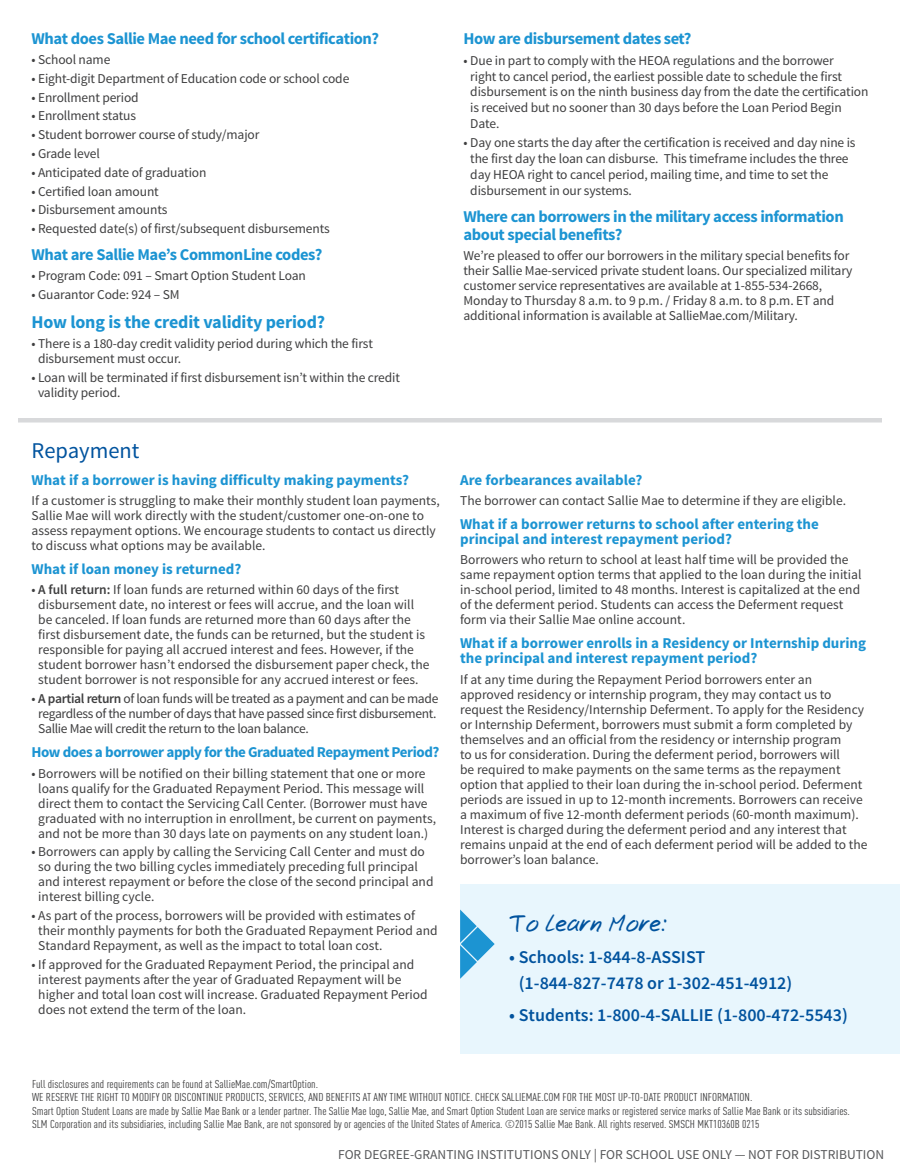
<style>
.page{position:relative;width:900px;height:1170px;background:#fff}
.page>*{position:absolute;margin:0;border:0;box-sizing:border-box;transform-origin:0 0}
.t1{font:24px "Josschrift";color:#01539e}
.t2{font:22.5px "Source Sans Pro";color:#01539e}
.t3{font:600 18px/25.5px "Source Sans Pro";color:#01539e}
.BULLETS{font:700 18px "Source Sans Pro";letter-spacing:-.01em;color:#1c94d2}
.QUESTIONS{font:700 16.5px/18px "Source Sans Pro";letter-spacing:-.025em;color:#1c94d2}
.QUESTIONS-2{font:700 15px/15px "Source Sans Pro";color:#1c94d2}
.QUESTIONS-3{font:700 15px "Source Sans Pro";letter-spacing:-.03em;color:#1c94d2}
.BULLETS-2{font:13.5px/15px "Source Sans Pro";color:#3e3e3f}
.QUESTIONS-4{font:13.5px/15px "Source Sans Pro";color:#3e3e3f}
.BULLETS-3{font:13.5px/15px "Source Sans Pro";letter-spacing:-.025em;color:#3e3e3f}
.For_Degree-Granting{font:13.5px "Source Sans Pro";color:#57585a}
.t4{font:11.25px/13.5px "DIN Cond";color:#3e3e3f;scale:1.06 1}
.s1{font-weight:600}
</style>
<div class="page">
<div style="left:460px;top:884px;width:440px;height:170px;background:#e8f6fd"></div>
<svg style="left:460px;top:910px;width:35px;height:69px"></svg>
<div style="left:18px;top:418px;width:864px;height:5px;background:#d8d9db"></div>
<p class="QUESTIONS" style="left:32px;top:30px;width:349px">What does Sallie Mae need for school certification?</p>
<p class="BULLETS-2" style="left:32px;top:52px;width:80px">• School name</p>
<p class="BULLETS-2" style="left:32px;top:71px;width:319px">• Eight-digit Department of Education code or school code</p>
<p class="BULLETS-2" style="left:32px;top:90px;width:109px">• Enrollment period</p>
<p class="BULLETS-2" style="left:32px;top:109px;width:106px">• Enrollment status</p>
<p class="BULLETS-2" style="left:32px;top:128px;width:229px">• Student borrower course of study/major</p>
<p class="BULLETS-2" style="left:32px;top:146px;width:70px">• Grade level</p>
<p class="BULLETS-2" style="left:32px;top:165px;width:176px">• Anticipated date of graduation</p>
<p class="BULLETS-2" style="left:32px;top:184px;width:129px">• Certified loan amount</p>
<p class="BULLETS-2" style="left:32px;top:203px;width:137px">• Disbursement amounts</p>
<p class="BULLETS-2" style="left:32px;top:221px;width:300px">• Requested date(s) of first/subsequent disbursements</p>
<p class="QUESTIONS" style="left:32px;top:246px;width:292px">What are Sallie Mae’s CommonLine codes?</p>
<p class="BULLETS-2" style="left:32px;top:269px;width:276px">• Program Code: 091 – Smart Option Student Loan</p>
<p class="BULLETS-2" style="left:32px;top:288px;width:150px">• Guarantor Code: 924 – SM</p>
<p class="BULLETS" style="left:32px;top:310px;width:295px">How long is the credit validity period?</p>
<p class="BULLETS-2" style="left:38px;top:336px;width:336px;text-indent:-7px">• There is a 180-day credit validity period during which the first disbursement must occur.</p>
<p class="BULLETS-2" style="left:38px;top:370px;width:363px;text-indent:-7px">• Loan will be terminated if first disbursement isn’t within the credit validity period.</p>
<p class="t2" style="left:32px;top:436px;width:109px">Repayment</p>
<p class="QUESTIONS-2" style="left:32px;top:473px;width:379px">What if a borrower is having difficulty making payments?</p>
<p class="QUESTIONS-4" style="left:32px;top:493px;width:410px">If a customer is struggling to make their monthly student loan payments, Sallie Mae will work directly with the student/customer one-on-one to assess repayment options. We encourage students to contact us directly to discuss what options may be available.</p>
<p class="QUESTIONS-2" style="left:32px;top:562px;width:211px">What if loan money is returned?</p>
<p class="BULLETS-2" style="left:38px;top:583px;width:393px;text-indent:-7px">• <span class="s1">A full return:</span> If loan funds are returned within 60 days of the first disbursement date, no interest or fees will accrue, and the loan will be canceled. If loan funds are returned more than 60 days after the first disbursement date, the funds can be returned, but the student is responsible for paying all accrued interest and fees. However, if the student borrower hasn’t endorsed the disbursement paper check, the student borrower is not responsible for any accrued interest or fees.</p>
<p class="BULLETS-3" style="left:38px;top:691px;width:402px;text-indent:-7px">• <span class="s1">A partial return</span> of loan funds will be treated as a payment and can be made regardless of the number of days that have passed since first disbursement.<br>Sallie Mae will credit the return to the loan balance.</p>
<p class="QUESTIONS-3" style="left:32px;top:743px;width:409px">How does a borrower apply for the Graduated Repayment Period?</p>
<p class="BULLETS-2" style="left:38px;top:766px;width:399px;text-indent:-7px">• Borrowers will be notified on their billing statement that one or more loans qualify for the Graduated Repayment Period. This message will direct them to contact the Servicing Call Center. (Borrower must have graduated with no interruption in enrollment, be current on payments, and not be more than 30 days late on payments on any student loan.)</p>
<p class="BULLETS-2" style="left:38px;top:845px;width:397px;text-indent:-7px">• Borrowers can apply by calling the Servicing Call Center and must do so during the two billing cycles immediately preceding full principal and interest repayment or before the close of the second principal and interest billing cycle.</p>
<p class="BULLETS-2" style="left:38px;top:908px;width:401px;text-indent:-7px">• As part of the process, borrowers will be provided with estimates of their monthly payments for both the Graduated Repayment Period and<br>Standard Repayment, as well as the impact to total loan cost.</p>
<p class="BULLETS-2" style="left:38px;top:957px;width:391px;text-indent:-7px">• If approved for the Graduated Repayment Period, the principal and interest payments after the year of Graduated Repayment will be higher and total loan cost will increase. Graduated Repayment Period does not extend the term of the loan.</p>
<p class="QUESTIONS" style="left:464px;top:30px;width:230px">How are disbursement dates set?</p>
<p class="BULLETS-2" style="left:470px;top:53px;width:400px;line-height:15.8px;text-indent:-7px">• Due in part to comply with the HEOA regulations and the borrower<br>right to cancel period, the earliest possible date to schedule the first disbursement is on the ninth business day from the date the certification is received but no sooner than 30 days before the Loan Period Begin Date.</p>
<p class="BULLETS-2" style="left:470px;top:135px;width:387px;line-height:15.8px;text-indent:-7px">• Day one starts the day after the certification is received and day nine is the first day the loan can disburse. This timeframe includes the three day HEOA right to cancel period, mailing time, and time to set the disbursement in our systems.</p>
<p class="QUESTIONS" style="left:464px;top:208px;width:382px">Where can borrowers in the military access information about special benefits?</p>
<p class="BULLETS-2" style="left:464px;top:248px;width:391px">We’re pleased to offer our borrowers in the military special benefits for their Sallie Mae-serviced private student loans. Our specialized military customer service representatives are available at 1-855-534-2668, Monday to Thursday 8 a.m. to 9 p.m. / Friday 8 a.m. to 8 p.m. ET and additional information is available at SallieMae.com/Military.</p>
<p class="QUESTIONS-2" style="left:460px;top:473px;width:184px">Are forbearances available?</p>
<p class="BULLETS-2" style="left:460px;top:493px;width:388px">The borrower can contact Sallie Mae to determine if they are eligible.</p>
<p class="QUESTIONS-2" style="left:460px;top:517px;width:360px">What if a borrower returns to school after entering the principal and interest repayment period?</p>
<p class="BULLETS-2" style="left:460px;top:553px;width:403px">Borrowers who return to school at least half time will be provided the same repayment option terms that applied to the loan during the initial in-school period, limited to 48 months. Interest is capitalized at the end of the deferment period. Students can access the Deferment request form via their Sallie Mae online account.</p>
<p class="QUESTIONS-2" style="left:460px;top:637px;width:408px">What if a borrower enrolls in a Residency or Internship during the principal and interest repayment period?</p>
<p class="BULLETS-2" style="left:460px;top:672px;width:409px">If at any time during the Repayment Period borrowers enter an approved residency or internship program, they may contact us to request the Residency/Internship Deferment. To apply for the Residency or Internship Deferment, borrowers must submit a form completed by themselves and an official from the residency or internship program<br>to us for consideration. During the deferment period, borrowers will<br>be required to make payments on the same terms as the repayment option that applied to their loan during the in-school period. Deferment periods are issued in up to 12-month increments. Borrowers can receive a maximum of five 12-month deferment periods (60-month maximum).<br>Interest is charged during the deferment period and any interest that remains unpaid at the end of each deferment period will be added to the borrower’s loan balance.</p>
<p class="t1" style="left:509px;top:909px;width:159px">To Learn More:</p>
<p class="t3" style="left:519px;top:945px;width:275px;text-indent:-10px">• Schools: 1-844-8-ASSIST (1-844-827-7478 or 1-302-451-4912)</p>
<p class="t3" style="left:509px;top:1003px;width:340px">• Students: 1-800-4-SALLIE (1-800-472-5543)</p>
<p class="t4" style="left:32px;top:1077px;width:271px">Full disclosures and requirements can be found at SallieMae.com/SmartOption.</p>
<p class="t4" style="left:32px;top:1090px;width:681px">WE RESERVE THE RIGHT TO MODIFY OR DISCONTINUE PRODUCTS, SERVICES, AND BENEFITS AT ANY TIME WITHOUT NOTICE. CHECK SALLIEMAE.COM FOR THE MOST UP-TO-DATE PRODUCT INFORMATION.</p>
<p class="t4" style="left:32px;top:1104px;width:773px">Smart Option Student Loans are made by Sallie Mae Bank or a lender partner. The Sallie Mae logo, Sallie Mae, and Smart Option Student Loan are service marks or registered service marks of Sallie Mae Bank or its subsidiaries.<br>SLM Corporation and its subsidiaries, including Sallie Mae Bank, are not sponsored by or agencies of the United States of America. ©2015 Sallie Mae Bank. All rights reserved. SMSCH MKT10360B 0215</p>
<p class="For_Degree-Granting" style="left:338px;top:1146px;width:548px">FOR DEGREE-GRANTING INSTITUTIONS ONLY | FOR SCHOOL USE ONLY — NOT FOR DISTRIBUTION</p>
</div>
